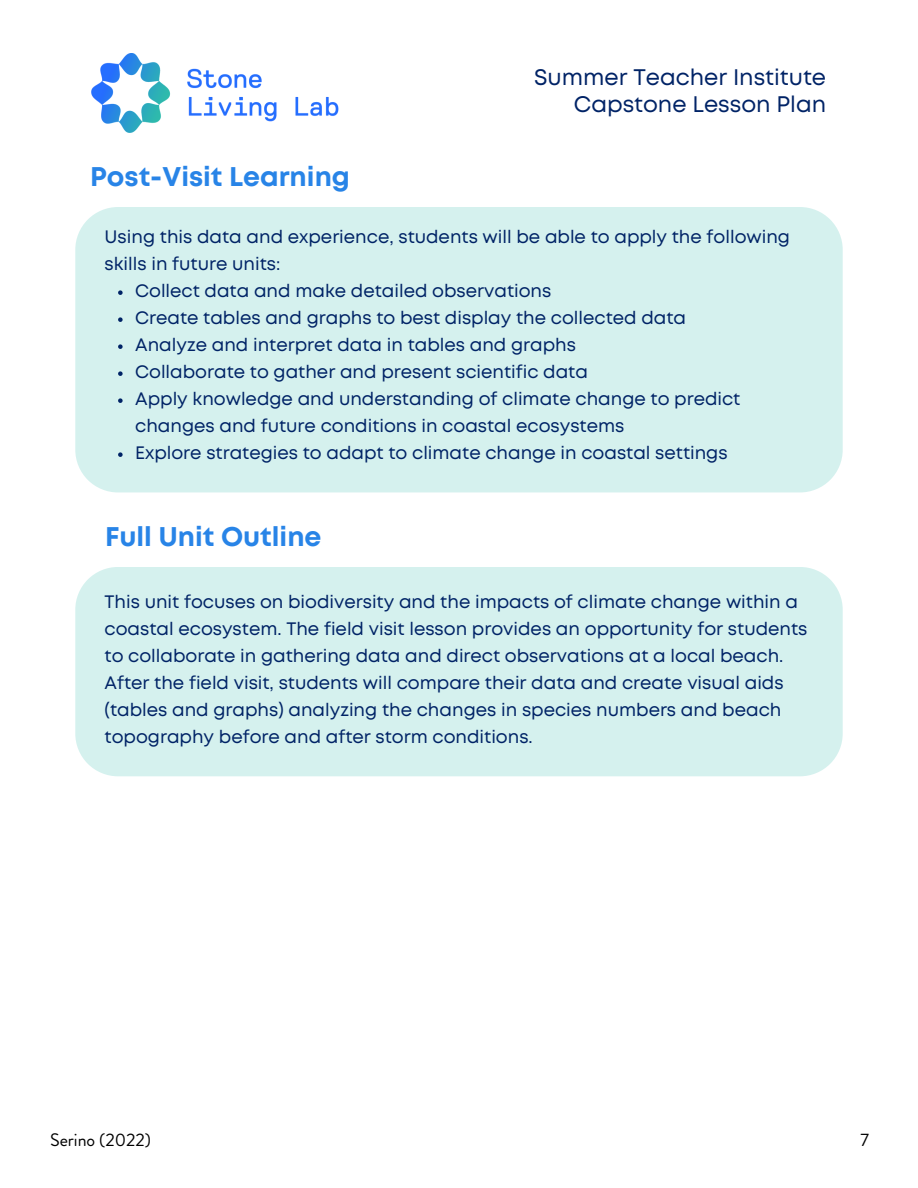
<style>
.page{position:relative;width:918px;height:1188px;background:#fff}
.page>*{position:absolute;margin:0;border:0;box-sizing:border-box;transform-origin:0 0}
.t1{font:700 27px "Mont";color:#2884e7}
.t2{font:22.5px "Mont";color:#002366}
.t3{font:18px/27px "Mont";color:#002366}
.t4{font:18px "Brandon Grotesque";color:#000}
</style>
<div class="page">
<img style="left:92px;top:54px;width:246px;height:79px">
<div style="left:75px;top:207px;width:768px;height:285px;background:#d5f1ee"></div>
<svg style="left:118px;top:290px;width:5px;height:5px"></svg>
<svg style="left:118px;top:317px;width:5px;height:5px"></svg>
<svg style="left:118px;top:344px;width:5px;height:5px"></svg>
<svg style="left:118px;top:371px;width:5px;height:5px"></svg>
<svg style="left:118px;top:398px;width:5px;height:5px"></svg>
<svg style="left:118px;top:452px;width:5px;height:5px"></svg>
<div style="left:75px;top:567px;width:768px;height:209px;background:#d5f1ee"></div>
<p class="t1" style="left:90px;top:167px;width:261px">Post-Visit Learning</p>
<p class="t2" style="left:534px;top:69px;width:294px">Summer Teacher Institute</p>
<p class="t2" style="left:574px;top:96px;width:254px">Capstone Lesson Plan</p>
<p class="t3" style="left:105px;top:225px;width:687px">Using this data and experience, students will be able to apply the following skills in future units:</p>
<p class="t3" style="left:135px;top:279px;width:418px">Collect data and make detailed observations</p>
<p class="t3" style="left:135px;top:306px;width:552px">Create tables and graphs to best display the collected data</p>
<p class="t3" style="left:135px;top:333px;width:442px">Analyze and interpret data in tables and graphs</p>
<p class="t3" style="left:135px;top:360px;width:454px">Collaborate to gather and present scientific data</p>
<p class="t3" style="left:135px;top:387px;width:607px">Apply knowledge and understanding of climate change to predict changes and future conditions in coastal ecosystems</p>
<p class="t3" style="left:135px;top:441px;width:594px">Explore strategies to adapt to climate change in coastal settings</p>
<p class="t1" style="left:105px;top:526px;width:218px">Full Unit Outline</p>
<p class="t3" style="left:105px;top:590px;width:704px">This unit focuses on biodiversity and the impacts of climate change within a coastal ecosystem. The field visit lesson provides an opportunity for students to collaborate in gathering data and direct observations at a local beach.<br>After the field visit, students will compare their data and create visual aids (tables and graphs) analyzing the changes in species numbers and beach topography before and after storm conditions.</p>
<p class="t4" style="left:50px;top:1127px;width:102px">Serino (2022)</p>
<p class="t4" style="left:861px;top:1127px;width:10px">7</p>
</div>
